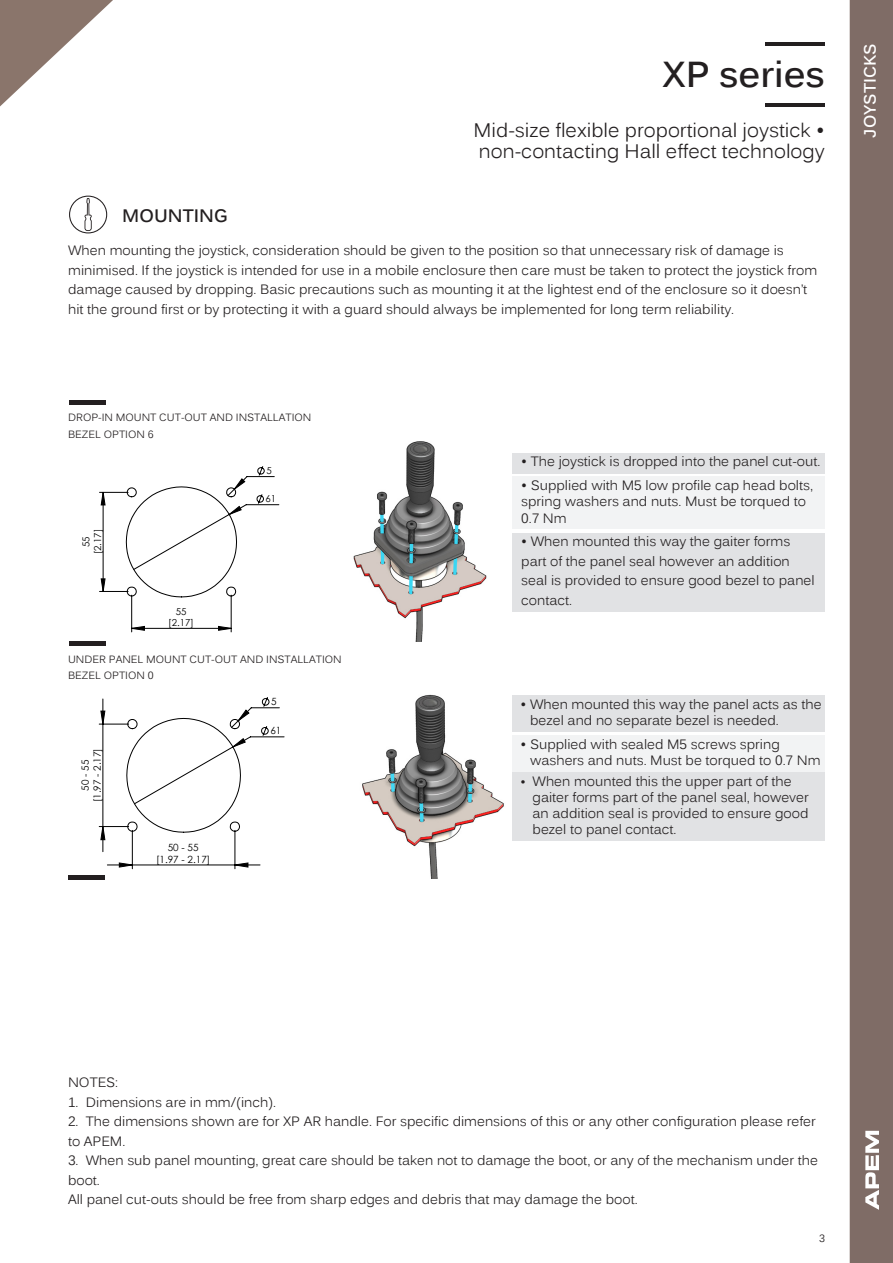
<style>
.page{position:relative;width:893px;height:1263px;background:#fff}
.page>*{position:absolute;margin:0;border:0;box-sizing:border-box;transform-origin:0 0}
.t1{font:700 36px "Kalinga";color:#231f20}
.t2{font:19.5px "Kalinga";color:#231f20}
.t3{font:700 18px "Kalinga";color:#231f20}
.t4{font:700 16.5px "Kalinga";color:#fff}
.texte_ombré_12{font:13.5px/19.5px "Kalinga";color:#231f20}
.texte_ombré_5{font:13.5px/16.2px "Kalinga";color:#231f20}
.t5{font:10.5px "Kalinga";color:#231f20}
.t6{font:9.9px/11.9px "Century Gothic";color:#000;text-align:center}
.t7{font:9.6px/11.6px "Century Gothic";color:#000;text-align:center}
.s1{font-weight:700;font-size:12px}
</style>
<div class="page">
<hr style="left:766px;top:103px;width:59px;height:3px;background:#231f20">
<hr style="left:766px;top:43px;width:59px;height:3px;background:#231f20">
<svg style="left:69px;top:196px;width:38px;height:37px"></svg>
<hr style="left:69px;top:400px;width:36px;height:4px;background:#231f20">
<svg style="left:98px;top:697px;width:187px;height:181px"></svg>
<hr style="left:69px;top:642px;width:36px;height:4px;background:#231f20">
<svg style="left:73px;top:466px;width:207px;height:178px"></svg>
<hr style="left:68px;top:875px;width:36px;height:4px;background:#231f20">
<div style="left:513px;top:453px;width:312px;height:20px;background:#e1e2e4"></div>
<div style="left:513px;top:477px;width:312px;height:52px;background:#f2f3f4"></div>
<div style="left:513px;top:533px;width:312px;height:78px;background:#e1e2e4"></div>
<div style="left:512px;top:696px;width:313px;height:36px;background:#e1e2e4"></div>
<div style="left:512px;top:736px;width:313px;height:36px;background:#f2f3f4"></div>
<div style="left:512px;top:772px;width:313px;height:69px;background:#e1e2e4"></div>
<img style="left:353px;top:441px;width:134px;height:201px">
<img style="left:362px;top:694px;width:142px;height:184px">
<div style="left:850px;top:0;width:43px;height:1263px;background:#7f6c66"></div>
<svg style="left:0;top:0;width:113px;height:106px"></svg>
<svg style="left:865px;top:1131px;width:14px;height:79px"></svg>
<p class="t1" style="left:662px;top:51px;width:164px">XP series</p>
<p class="t3" style="left:122px;top:203px;width:107px">MOUNTING</p>
<p class="t2" style="left:474px;top:118px;width:352px">Mid-size flexible proportional joystick •</p>
<p class="t2" style="left:479px;top:139px;width:347px">non-contacting Hall effect technology</p>
<p class="texte_ombré_12" style="left:68px;top:241px;width:751px">When mounting the joystick, consideration should be given to the position so that unnecessary risk of damage is minimised. If the joystick is intended for use in a mobile enclosure then care must be taken to protect the joystick from damage caused by dropping. Basic precautions such as mounting it at the lightest end of the enclosure so it doesn’t hit the ground first or by protecting it with a guard should always be implemented for long term reliability.</p>
<p class="t5" style="left:68px;top:411px;width:245px">DROP-IN MOUNT CUT-OUT AND INSTALLATION</p>
<p class="t5" style="left:68px;top:427px;width:87px">BEZEL OPTION 6</p>
<p class="t7" style="left:266px;top:465px;width:7px">5</p>
<p class="t7" style="left:80px;top:554px;width:27px;rotate:-90deg">55 [2.17]</p>
<p class="t7" style="left:168px;top:605px;width:27px">55 [2.17]</p>
<p class="t7" style="left:266px;top:493px;width:12px">61</p>
<p class="t5" style="left:68px;top:653px;width:275px">UNDER PANEL MOUNT CUT-OUT AND INSTALLATION</p>
<p class="t5" style="left:68px;top:669px;width:87px">BEZEL OPTION 0</p>
<p class="t6" style="left:271px;top:696px;width:7px">5</p>
<p class="t6" style="left:79px;top:802px;width:56px;rotate:-90deg">50 - 55 [1.97 - 2.17]</p>
<p class="t6" style="left:156px;top:841px;width:56px">50 - 55 [1.97 - 2.17]</p>
<p class="t6" style="left:270px;top:725px;width:13px">61</p>
<p class="texte_ombré_12" style="left:521px;top:452px;width:301px">• The joystick is dropped into the panel cut-out.</p>
<p class="texte_ombré_5" style="left:521px;top:478px;width:293px">• Supplied with M5 low profile cap head bolts, spring washers and nuts. Must be torqued to<br>0.7 Nm</p>
<p class="texte_ombré_12" style="left:521px;top:532px;width:295px">• When mounted this way the gaiter forms part of the panel seal however an addition seal is provided to ensure good bezel to panel contact.</p>
<p class="texte_ombré_12" style="left:530px;top:697px;width:293px;line-height:16.2px;text-indent:-10px">• When mounted this way the panel acts as the bezel and no separate bezel is needed.</p>
<p class="texte_ombré_5" style="left:530px;top:736px;width:292px;text-indent:-10px">• Supplied with sealed M5 screws spring washers and nuts. Must be torqued to 0.7 Nm</p>
<p class="texte_ombré_12" style="left:533px;top:773px;width:278px;line-height:16.2px;text-indent:-12px"><span class="s1">•</span> When mounted this the upper part of the gaiter forms part of the panel seal, however an addition seal is provided to ensure good bezel to panel contact.</p>
<p class="t4" style="left:859px;top:138px;width:96px;rotate:-90deg">JOYSTICKS</p>
<p class="texte_ombré_12" style="left:68px;top:1073px;width:52px">NOTES:</p>
<p class="texte_ombré_12" style="left:68px;top:1093px;width:210px">1. Dimensions are in mm/(inch).</p>
<p class="texte_ombré_12" style="left:68px;top:1112px;width:749px">2. The dimensions shown are for XP AR handle. For specific dimensions of this or any other configuration please refer to APEM.</p>
<p class="texte_ombré_12" style="left:68px;top:1151px;width:751px">3. When sub panel mounting, great care should be taken not to damage the boot, or any of the mechanism under the boot.</p>
<p class="texte_ombré_12" style="left:68px;top:1190px;width:571px">All panel cut-outs should be free from sharp edges and debris that may damage the boot.</p>
<p class="t5" style="left:819px;top:1231px;width:7px">3</p>
</div>
